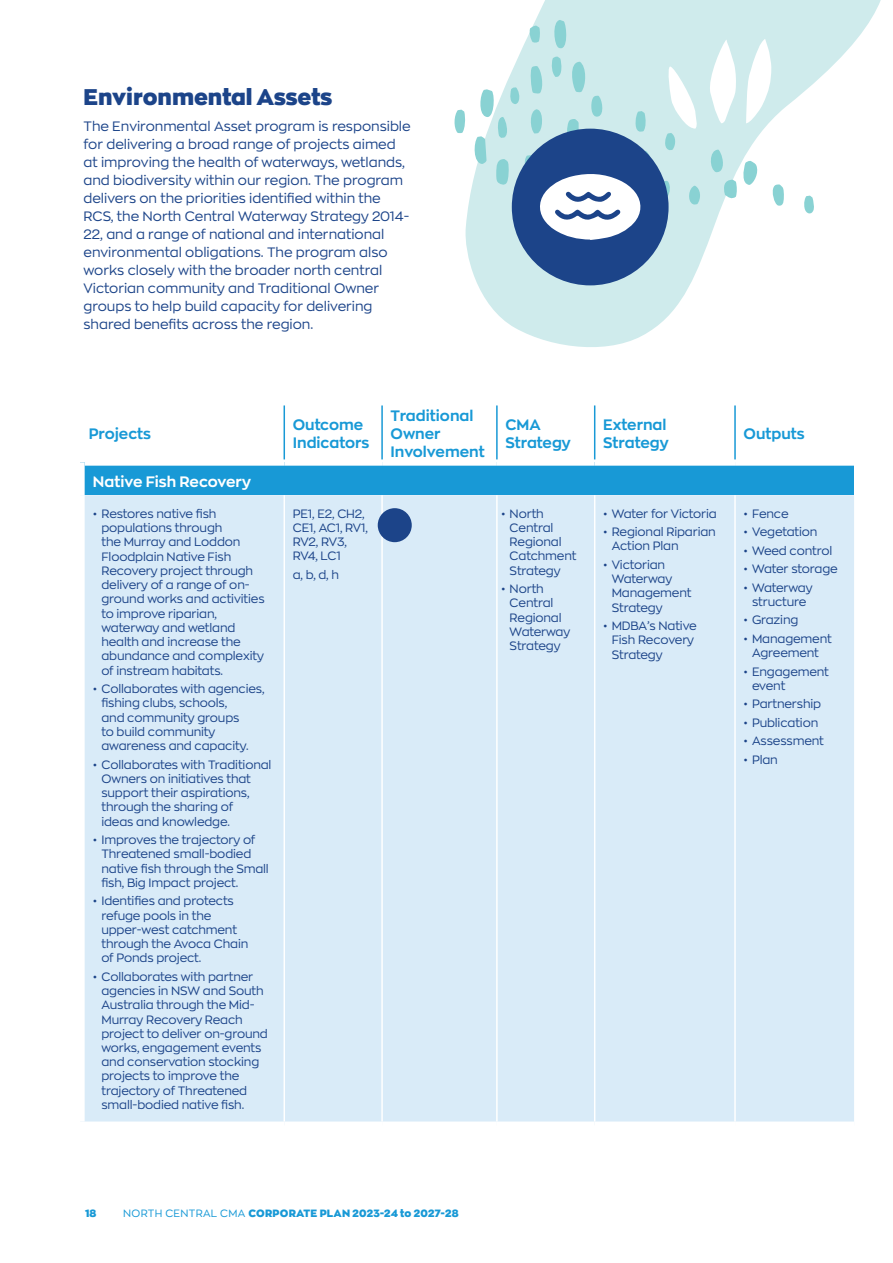
<style>
.page{position:relative;width:893px;height:1263px;background:#fff}
.page>*{position:absolute;margin:0;border:0;box-sizing:border-box;transform-origin:0 0}
.t1{font:900 22.5px "Zona Pro";color:#1c4489}
.t2{font:700 15px/18px "Zona Pro";color:#1899d6}
.t3{font:700 15px "Zona Pro";color:#fff}
.t4{font:13.5px/18px "Zona Pro";color:#1c4489}
.t5{font:12px/14.2px "Zona Pro";letter-spacing:-.01em;color:#1c4489}
.t6{font:900 10.5px "Zona Pro";letter-spacing:.025em;color:#1899d6}
.s1{font-weight:400}
</style>
<div class="page">
<div style="left:80px;top:463px;width:774px;height:32px;background:#1899d6"></div>
<div style="left:85px;top:495px;width:769px;height:626px;background:#d9ebf8"></div>
<hr style="left:284px;top:495px;width:1px;height:626px;background:#fff">
<hr style="left:381px;top:495px;width:2px;height:626px;background:#fff">
<hr style="left:496px;top:495px;width:2px;height:626px;background:#fff">
<hr style="left:594px;top:495px;width:1px;height:626px;background:#fff">
<hr style="left:734px;top:495px;width:2px;height:626px;background:#fff">
<hr style="left:284px;top:405px;width:1px;height:55px;background:#1899d6">
<hr style="left:381px;top:405px;width:2px;height:55px;background:#1899d6">
<hr style="left:496px;top:405px;width:2px;height:55px;background:#1899d6">
<hr style="left:594px;top:405px;width:1px;height:55px;background:#1899d6">
<hr style="left:734px;top:405px;width:2px;height:55px;background:#1899d6">
<div style="left:76px;top:463px;width:9px;height:32px;background:#fff"></div>
<div style="left:85px;top:460px;width:199px;height:6px;background:#fff"></div>
<div style="left:284px;top:460px;width:98px;height:6px;background:#fff"></div>
<div style="left:382px;top:460px;width:115px;height:6px;background:#fff"></div>
<div style="left:497px;top:460px;width:98px;height:6px;background:#fff"></div>
<div style="left:595px;top:460px;width:140px;height:6px;background:#fff"></div>
<div style="left:735px;top:460px;width:119px;height:6px;background:#fff"></div>
<svg style="left:465px;top:0;width:416px;height:347px"></svg>
<svg style="left:803px;top:196px;width:12px;height:18px"></svg>
<svg style="left:454px;top:110px;width:12px;height:23px"></svg>
<div style="left:512px;top:129px;width:157px;height:156px;background:#1c4489;border-radius:50%"></div>
<svg style="left:660px;top:39px;width:124px;height:167px"></svg>
<svg style="left:473px;top:20px;width:181px;height:220px"></svg>
<div style="left:378px;top:508px;width:34px;height:34px;background:#1c4489;border-radius:50%"></div>
<h1 class="t1" style="left:83px;top:82px;width:250px">Environmental Assets</h1>
<p class="t4" style="left:83px;top:117px;width:329px">The Environmental Asset program is responsible for delivering a broad range of projects aimed at improving the health of waterways, wetlands, and biodiversity within our region. The program delivers on the priorities identified within the RCS, the North Central Waterway Strategy 2014- 22, and a range of national and international environmental obligations. The program also works closely with the broader north central Victorian community and Traditional Owner groups to help build capacity for delivering shared benefits across the region.</p>
<p class="t2" style="left:89px;top:424px;width:64px">Projects</p>
<p class="t2" style="left:293px;top:415px;width:78px">Outcome<br>Indicators</p>
<p class="t2" style="left:391px;top:406px;width:96px">Traditional<br>Owner<br>Involvement</p>
<p class="t2" style="left:505px;top:415px;width:67px">CMA<br>Strategy</p>
<p class="t2" style="left:603px;top:415px;width:67px">External<br>Strategy</p>
<p class="t2" style="left:743px;top:424px;width:63px">Outputs</p>
<p class="t3" style="left:93px;top:471px;width:160px">Native Fish Recovery</p>
<p class="t5" style="left:101px;top:506px;width:165px;text-indent:-9px">• Restores native fish populations through<br>the Murray and Loddon<br>Floodplain Native Fish<br>Recovery project through delivery of a range of on&shy;ground works and activities to improve riparian, waterway and wetland health and increase the abundance and complexity of instream habitats.</p>
<p class="t5" style="left:101px;top:681px;width:165px;text-indent:-9px">• Collaborates with agencies, fishing clubs, schools,<br>and community groups<br>to build community awareness and capacity.</p>
<p class="t5" style="left:101px;top:757px;width:172px;text-indent:-9px">• Collaborates with Traditional<br>Owners on initiatives that support their aspirations, through the sharing of<br>ideas and knowledge.</p>
<p class="t5" style="left:101px;top:832px;width:169px;text-indent:-9px">• Improves the trajectory of<br>Threatened small-bodied native fish through the Small fish, Big Impact project.</p>
<p class="t5" style="left:101px;top:893px;width:148px;text-indent:-9px">• Identifies and protects refuge pools in the upper-west catchment through the Avoca Chain of Ponds project.</p>
<p class="t5" style="left:101px;top:969px;width:168px;text-indent:-9px">• Collaborates with partner agencies in NSW and South<br>Australia through the Mid-<br>Murray Recovery Reach project to deliver on-ground works, engagement events and conservation stocking projects to improve the trajectory of Threatened small-bodied native fish.</p>
<p class="t5" style="left:603px;top:506px;width:115px">• Water for Victoria</p>
<p class="t5" style="left:612px;top:524px;width:106px;text-indent:-9px">• Regional Riparian<br>Action Plan</p>
<p class="t5" style="left:612px;top:557px;width:81px;text-indent:-9px">• Victorian<br>Waterway<br>Management<br>Strategy</p>
<p class="t5" style="left:612px;top:618px;width:87px;text-indent:-9px">• MDBA’s Native<br>Fish Recovery<br>Strategy</p>
<p class="t5" style="left:510px;top:506px;width:68px;text-indent:-9px">• North<br>Central<br>Regional<br>Catchment<br>Strategy</p>
<p class="t5" style="left:510px;top:581px;width:62px;text-indent:-9px">• North<br>Central<br>Regional<br>Waterway<br>Strategy</p>
<p class="t5" style="left:293px;top:506px;width:77px">PE1, E2, CH2,<br>CE1, AC1, RV1,<br>RV2, RV3,<br>RV4, LC1</p>
<p class="t5" style="left:293px;top:567px;width:48px">a, b, d, h</p>
<p class="t5" style="left:743px;top:506px;width:47px">• Fence</p>
<p class="t5" style="left:743px;top:524px;width:75px">• Vegetation</p>
<p class="t5" style="left:743px;top:543px;width:90px">• Weed control</p>
<p class="t5" style="left:743px;top:561px;width:96px">• Water storage</p>
<p class="t5" style="left:743px;top:580px;width:71px;text-align:center">• Waterway structure</p>
<p class="t5" style="left:743px;top:613px;width:56px">• Grazing</p>
<p class="t5" style="left:743px;top:631px;width:90px;text-align:center">• Management<br>Agreement</p>
<p class="t5" style="left:752px;top:664px;width:78px;text-indent:-9px">• Engagement event</p>
<p class="t5" style="left:743px;top:697px;width:79px">• Partnership</p>
<p class="t5" style="left:743px;top:715px;width:76px">• Publication</p>
<p class="t5" style="left:743px;top:734px;width:82px">• Assessment</p>
<p class="t5" style="left:743px;top:752px;width:36px">• Plan</p>
<p class="t6" style="left:85px;top:1207px;width:13px">18</p>
<p class="t6" style="left:123px;top:1207px;width:337px"><span class="s1">NORTH CENTRAL CMA</span> CORPORATE PLAN 2023-24 to 2027-28</p>
</div>
